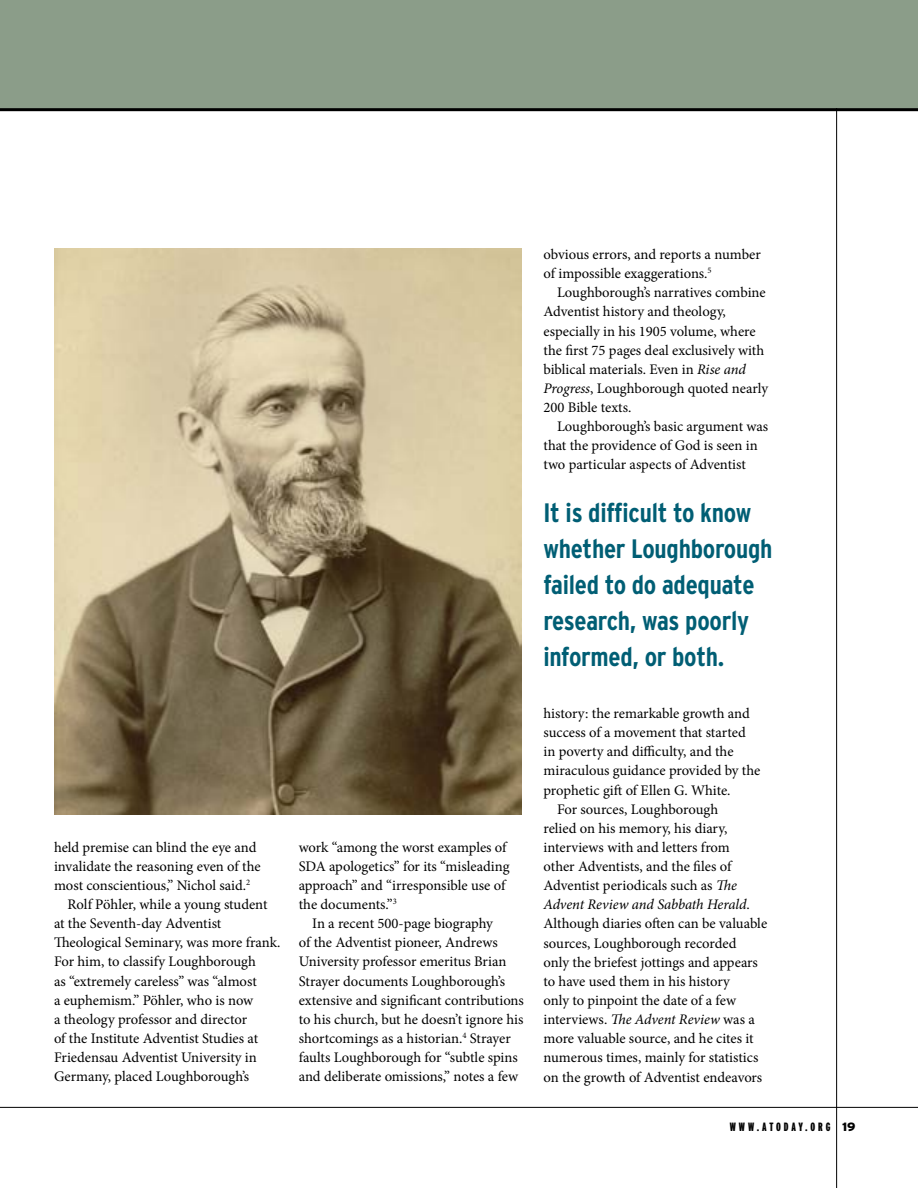
<style>
.page{position:relative;width:918px;height:1188px;background:#fff}
.page>*{position:absolute;margin:0;border:0;box-sizing:border-box;transform-origin:0 0}
.t1{font:700 condensed 26.7px/36px "Interstate";letter-spacing:-.01em;color:#005e74}
.t2{font:14.7px/19.2px "Minion Pro";letter-spacing:-.005em;color:#000}
.t3{font:italic 14.7px "Minion Pro";letter-spacing:-.005em;color:#000}
.t4{font:900 extra-condensed 12px "Interstate";letter-spacing:.245em;color:#000}
.s1{font-style:italic}
.s2{font-style:normal}
.s3{font-stretch:normal}
</style>
<div class="page">
<div style="left:0;top:0;width:918px;height:110px;background:#8b9d89"></div>
<hr style="left:0;top:108px;width:918px;height:3px;background:#000">
<hr style="left:0;top:1107px;width:918px;height:1px;background:#000">
<hr style="left:836px;top:108px;width:1px;height:1080px;background:#000">
<img style="left:54px;top:248px;width:467px;height:566px">
<p class="t2" style="left:54px;top:837px;width:204px">held premise can blind the eye and</p>
<p class="t2" style="left:54px;top:857px;width:208px">invalidate the reasoning even of the</p>
<p class="t2" style="left:54px;top:876px;width:198px">most conscientious,” Nichol said.<sup>2</sup></p>
<p class="t2" style="left:68px;top:895px;width:202px">Rolf Pöhler, while a young student</p>
<p class="t2" style="left:54px;top:914px;width:169px">at the Seventh-day Adventist</p>
<p class="t2" style="left:54px;top:933px;width:228px">Theological Seminary, was more frank.</p>
<p class="t2" style="left:54px;top:952px;width:203px">For him, to classify Loughborough</p>
<p class="t2" style="left:54px;top:971px;width:204px">as “extremely careless” was “almost</p>
<p class="t2" style="left:54px;top:991px;width:201px">a euphemism.” Pöhler, who is now</p>
<p class="t2" style="left:54px;top:1010px;width:195px">a theology professor and director</p>
<p class="t2" style="left:54px;top:1029px;width:206px">of the Institute Adventist Studies at</p>
<p class="t2" style="left:54px;top:1048px;width:204px">Friedensau Adventist University in</p>
<p class="t2" style="left:54px;top:1067px;width:197px">Germany, placed Loughborough’s</p>
<p class="t2" style="left:299px;top:838px;width:212px">work “among the worst examples of<br>SDA apologetics” for its “misleading approach” and “irresponsible use of the documents.”<sup>3</sup></p>
<p class="t2" style="left:299px;top:914px;width:227px;text-indent:14px">In a recent 500-page biography<br>of the Adventist pioneer, Andrews University professor emeritus Brian Strayer documents Loughborough’s extensive and significant contributions to his church, but he doesn’t ignore his shortcomings as a historian.<sup>4</sup> Strayer faults Loughborough for “subtle spins and deliberate omissions,” notes a few</p>
<p class="t2" style="left:543px;top:245px;width:219px">obvious errors, and reports a number of impossible exaggerations.<sup>5</sup></p>
<p class="t2" style="left:544px;top:283px;width:226px;text-indent:13px">Loughborough’s narratives combine Adventist history and theology, especially in his 1905 volume, where the first 75 pages deal exclusively with biblical materials. Even in <span class="s1">Rise and Progress</span>, Loughborough quoted nearly 200 Bible texts.</p>
<p class="t2" style="left:544px;top:417px;width:226px;text-indent:13px">Loughborough’s basic argument was that the providence of God is seen in two particular aspects of Adventist</p>
<h1 class="t1" style="left:543px;top:494px;width:230px">It is difficult to know whether Loughborough failed to do adequate research, was poorly informed, or both.</h1>
<p class="t2" style="left:544px;top:704px;width:208px">history: the remarkable growth and</p>
<p class="t2" style="left:544px;top:723px;width:204px">success of a movement that started</p>
<p class="t2" style="left:544px;top:742px;width:192px">in poverty and difficulty, and the</p>
<p class="t2" style="left:544px;top:761px;width:219px">miraculous guidance provided by the</p>
<p class="t2" style="left:544px;top:780px;width:189px">prophetic gift of Ellen G. White.</p>
<p class="t2" style="left:557px;top:799px;width:163px">For sources, Loughborough</p>
<p class="t2" style="left:544px;top:819px;width:185px">relied on his memory, his diary,</p>
<p class="t2" style="left:544px;top:838px;width:188px">interviews with and letters from</p>
<p class="t2" style="left:544px;top:857px;width:191px">other Adventists, and the files of</p>
<p class="t2" style="left:544px;top:876px;width:195px">Adventist periodicals such as <span class="s1">The</span></p>
<p class="t3" style="left:544px;top:895px;width:208px">Advent Review and Sabbath Herald<span class="s2">.</span></p>
<p class="t2" style="left:544px;top:914px;width:225px">Although diaries often can be valuable</p>
<p class="t2" style="left:544px;top:933px;width:195px">sources, Loughborough recorded</p>
<p class="t2" style="left:544px;top:953px;width:216px">only the briefest jottings and appears</p>
<p class="t2" style="left:544px;top:972px;width:188px">to have used them in his history</p>
<p class="t2" style="left:544px;top:991px;width:194px">only to pinpoint the date of a few</p>
<p class="t2" style="left:544px;top:1010px;width:213px">interviews. <span class="s1">The Advent Review</span> was a</p>
<p class="t2" style="left:544px;top:1029px;width:212px">more valuable source, and he cites it</p>
<p class="t2" style="left:544px;top:1048px;width:216px">numerous times, mainly for statistics</p>
<p class="t2" style="left:544px;top:1067px;width:220px">on the growth of Adventist endeavors</p>
<p class="t4" style="left:730px;top:1121px;width:127px">WWW.ATODAY.ORG <span class="s3">19</span></p>
</div>
